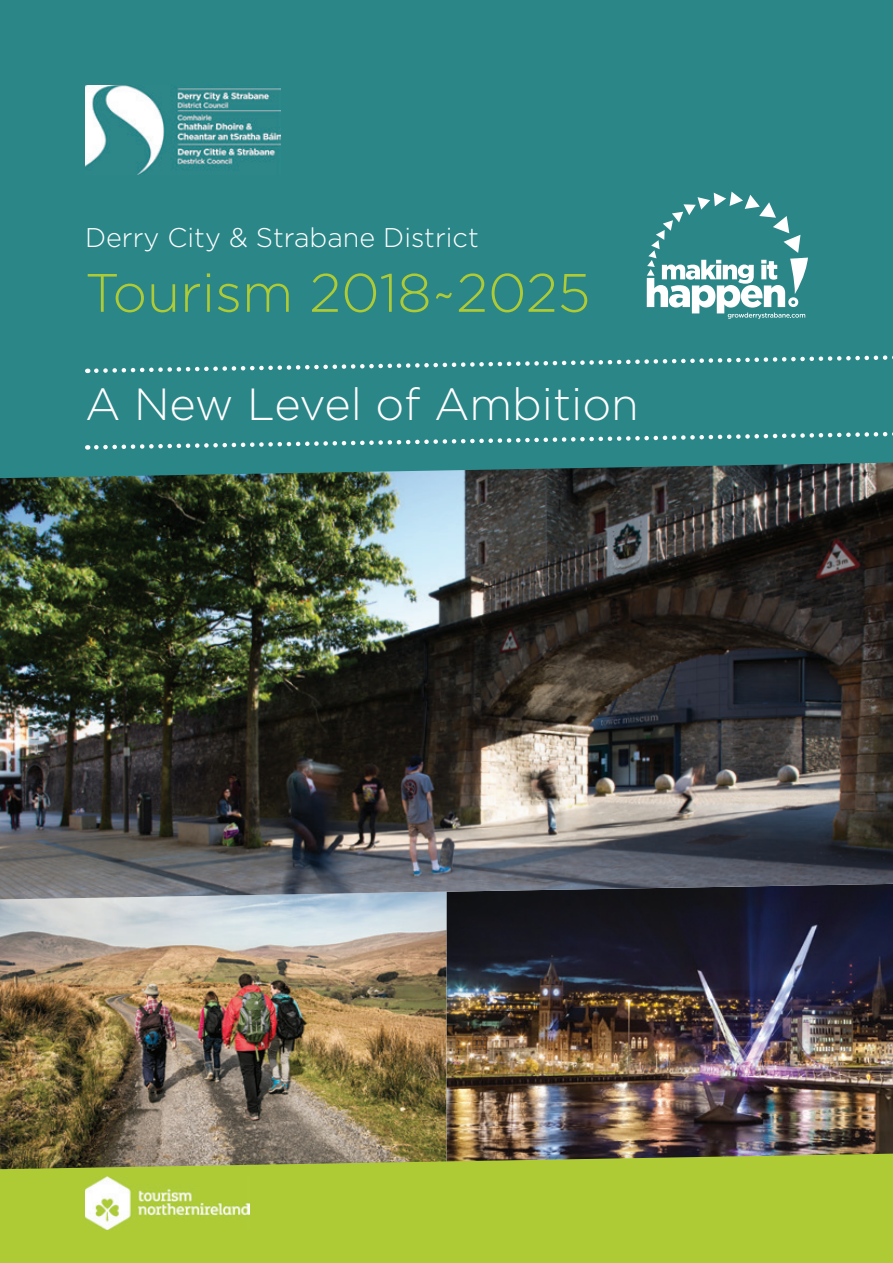
<style>
.page{position:relative;width:893px;height:1263px;background:#fff}
.page>*{position:absolute;margin:0;border:0;box-sizing:border-box;transform-origin:0 0}
.t1{font:300 54px "Gotham";color:#aecb36}
.t2{font:300 45px "Gotham";color:#fff}
.t3{font:300 27px "Gotham";color:#fff}
</style>
<div class="page">
<img style="left:446px;top:899px;width:447px;height:254px">
<img style="left:0;top:899px;width:446px;height:254px">
<img style="left:0;top:478px;width:893px;height:421px">
<div style="left:0;top:0;width:893px;height:478px;background:#2b8688"></div>
<svg style="left:0;top:1153px;width:893px;height:110px;background:#a8c238"></svg>
<img style="left:85px;top:85px;width:195px;height:90px">
<svg style="left:87px;top:351px;width:806px;height:24px;background:#398e90"></svg>
<svg style="left:87px;top:428px;width:806px;height:24px;background:#398e90"></svg>
<img style="left:85px;top:1176px;width:165px;height:53px">
<svg style="left:647px;top:192px;width:161px;height:127px"></svg>
<p class="t3" style="left:85px;top:220px;width:395px">Derry City &amp; Strabane District</p>
<h1 class="t1" style="left:85px;top:259px;width:507px">Tourism 2018~2025</h1>
<h2 class="t2" style="left:85px;top:375px;width:555px">A New Level of Ambition</h2>
</div>
